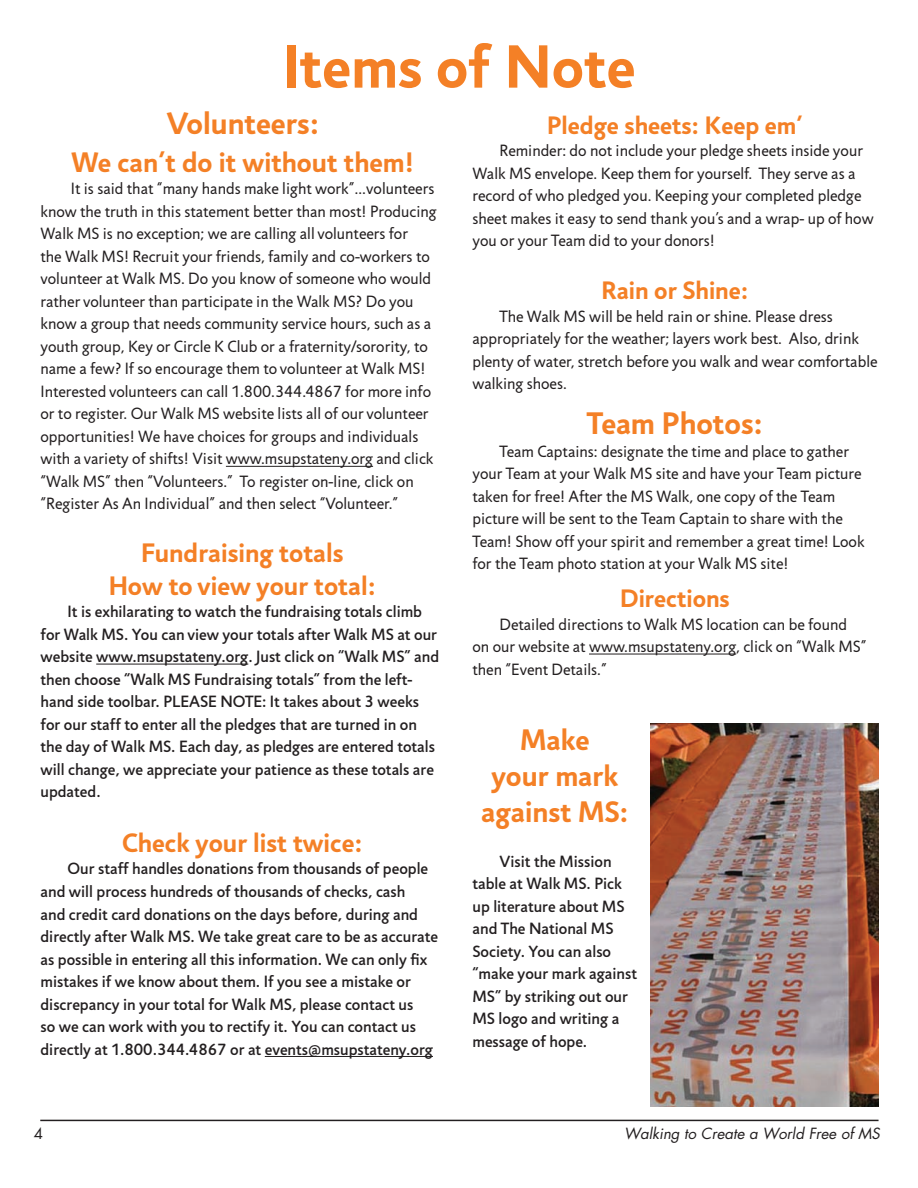
<style>
.page{position:relative;width:918px;height:1188px;background:#fff}
.page>*{position:absolute;margin:0;border:0;box-sizing:border-box;transform-origin:0 0}
.t1{font:700 61.5px "Jigsaw";color:#f48026}
.t2{font:700 31.5px "Jigsaw";color:#f48026}
.t3{font:700 30px/36px "Jigsaw";color:#f48026;text-align:center}
.t4{font:700 28.5px "Jigsaw";color:#f48026}
.t5{font:700 27px/32.4px "Jigsaw";color:#f48026;text-align:center}
.t6{font:700 25.5px "Jigsaw";color:#f48026}
.t7{font:16.5px/22.5px "Jigsaw";color:#231f20}
.t8{font:500 16.5px/22.5px "Jigsaw";color:#231f20}
.t9{font:italic 15px "Futura";color:#231f20}
.t10{font:15px "Futura";color:#231f20}
</style>
<div class="page">
<hr style="left:40px;top:1120px;width:839px;height:1px;background:#231f20">
<hr style="left:226px;top:466px;width:147px;height:1px;background:#231f20">
<hr style="left:589px;top:654px;width:147px;height:1px;background:#231f20">
<hr style="left:96px;top:664px;width:152px;height:1px;background:#231f20">
<hr style="left:265px;top:1056px;width:168px;height:1px;background:#231f20">
<img style="left:650px;top:723px;width:229px;height:384px">
<h1 class="t1" style="left:283px;top:30px;width:354px">Items of Note</h1>
<h2 class="t2" style="left:167px;top:105px;width:154px">Volunteers:</h2>
<h3 class="t4" style="left:71px;top:145px;width:345px">We can’t do it without them!</h3>
<p class="t7" style="left:41px;top:178px;width:398px;text-indent:30px">It is said that “many hands make light work”…volunteers know the truth in this statement better than most! Producing Walk MS is no exception; we are calling all volunteers for<br>the Walk MS! Recruit your friends, family and co-workers to volunteer at Walk MS. Do you know of someone who would rather volunteer than participate in the Walk MS? Do you know a group that needs community service hours, such as a youth group, Key or Circle K Club or a fraternity/sorority, to name a few? If so encourage them to volunteer at Walk MS!<br>Interested volunteers can call 1.800.344.4867 for more info or to register. Our Walk MS website lists all of our volunteer opportunities! We have choices for groups and individuals with a variety of shifts! Visit www.msupstateny.org and click “Walk MS” then “Volunteers.” To register on-line, click on “Register As An Individual” and then select “Volunteer.”</p>
<h3 class="t5" style="left:109px;top:537px;width:269px">Fundraising totals<br>How to view your total:</h3>
<p class="t8" style="left:41px;top:601px;width:400px;text-indent:27px">It is exhilarating to watch the fundraising totals climb for Walk MS. You can view your totals after Walk MS at our website www.msupstateny.org. Just click on “Walk MS” and then choose “Walk MS Fundraising totals” from the left&shy;hand side toolbar. PLEASE NOTE: It takes about 3 weeks for our staff to enter all the pledges that are turned in on the day of Walk MS. Each day, as pledges are entered totals will change, we appreciate your patience as these totals are updated.</p>
<h3 class="t5" style="left:122px;top:827px;width:242px">Check your list twice:</h3>
<p class="t8" style="left:41px;top:858px;width:399px;text-indent:27px">Our staff handles donations from thousands of people and will process hundreds of thousands of checks, cash<br>and credit card donations on the days before, during and directly after Walk MS. We take great care to be as accurate as possible in entering all this information. We can only fix mistakes if we know about them. If you see a mistake or discrepancy in your total for Walk MS, please contact us<br>so we can work with you to rectify it. You can contact us directly at 1.800.344.4867 or at events@msupstateny.org</p>
<h3 class="t6" style="left:547px;top:110px;width:257px">Pledge sheets: Keep em’</h3>
<p class="t7" style="left:473px;top:140px;width:403px;text-indent:27px">Reminder: do not include your pledge sheets inside your Walk MS envelope. Keep them for yourself. They serve as a record of who pledged you. Keeping your completed pledge sheet makes it easy to send thank you’s and a wrap- up of how you or your Team did to your donors!</p>
<h3 class="t6" style="left:602px;top:275px;width:148px">Rain or Shine:</h3>
<p class="t7" style="left:473px;top:305px;width:407px;text-indent:27px">The Walk MS will be held rain or shine. Please dress appropriately for the weather; layers work best. Also, drink plenty of water, stretch before you walk and wear comfortable walking shoes.</p>
<h2 class="t2" style="left:587px;top:405px;width:178px">Team Photos:</h2>
<p class="t7" style="left:473px;top:440px;width:394px;text-indent:27px">Team Captains: designate the time and place to gather your Team at your Walk MS site and have your Team picture taken for free! After the MS Walk, one copy of the Team picture will be sent to the Team Captain to share with the Team! Show off your spirit and remember a great time! Look for the Team photo station at your Walk MS site!</p>
<h3 class="t6" style="left:620px;top:583px;width:111px">Directions</h3>
<p class="t7" style="left:473px;top:613px;width:396px;text-indent:27px">Detailed directions to Walk MS location can be found on our website at www.msupstateny.org, click on “Walk MS” then “Event Details.”</p>
<h3 class="t3" style="left:481px;top:722px;width:149px">Make<br>your mark against MS:</h3>
<p class="t8" style="left:473px;top:850px;width:166px;text-indent:27px">Visit the Mission table at Walk MS. Pick up literature about MS and The National MS<br>Society. You can also “make your mark against<br>MS” by striking out our<br>MS logo and writing a message of hope.</p>
<p class="t10" style="left:34px;top:1123px;width:11px">4</p>
<p class="t9" style="left:624px;top:1123px;width:257px">Walking to Create a World Free of MS</p>
</div>
